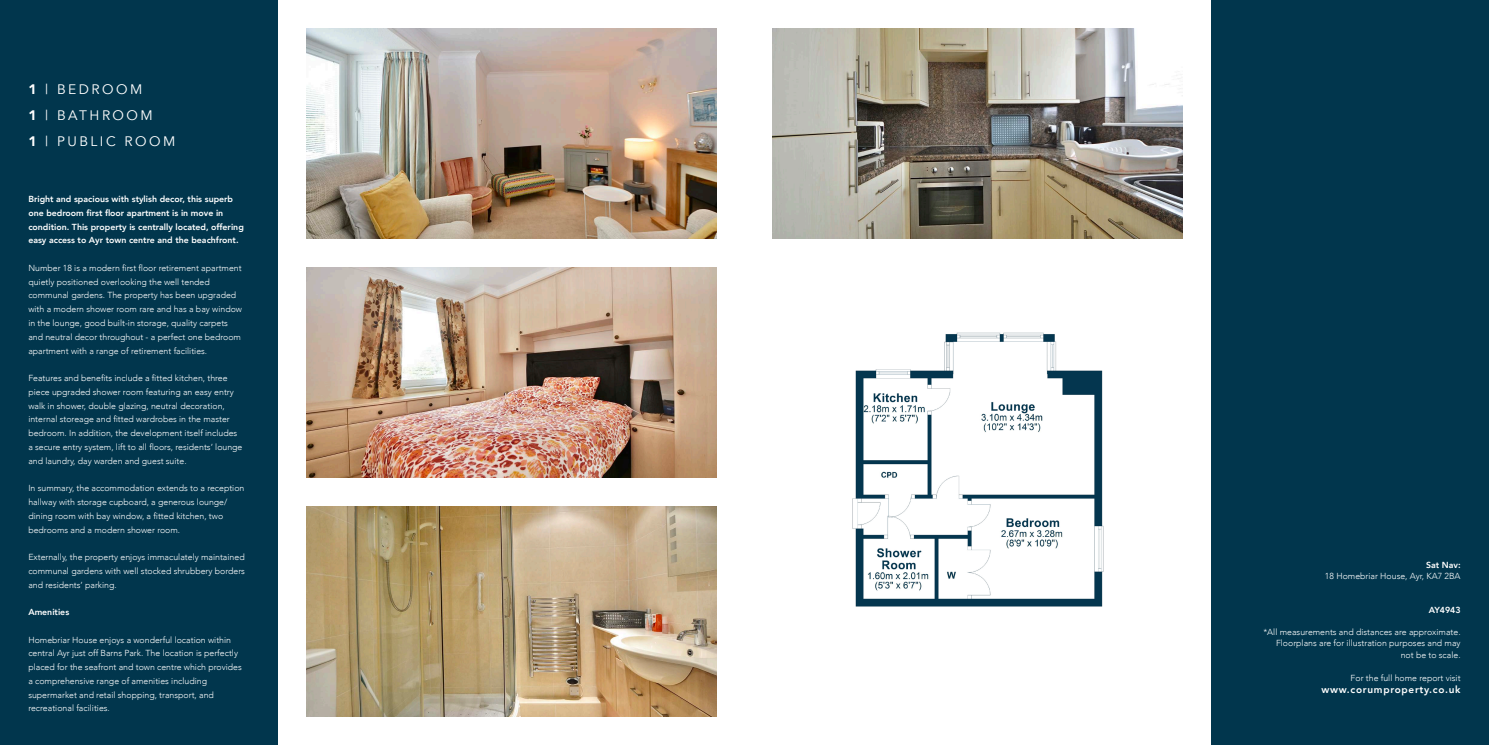
<style>
.page{position:relative;width:1489px;height:745px;background:#fff}
.page>*{position:absolute;margin:0;border:0;box-sizing:border-box;transform-origin:0 0}
.t1{font:13.75px "Avenir";letter-spacing:.18em;color:#fff}
.t2{font:800 10px "Avenir";letter-spacing:.07em;color:#fff}
.t3{font:300 8.75px/13.8px "Avenir";color:#fff}
.t4{font:800 8.75px/13.8px "Avenir";color:#fff}
.s1{font-weight:900}
</style>
<div class="page">
<div style="left:0;top:0;width:278px;height:744px;background:#01364d"></div>
<div style="left:1211px;top:0;width:277px;height:744px;background:#01364d"></div>
<img style="left:306px;top:28px;width:410px;height:211px">
<img style="left:306px;top:267px;width:410px;height:210px">
<img style="left:306px;top:506px;width:410px;height:210px">
<img style="left:772px;top:28px;width:410px;height:211px">
<img style="left:852px;top:332px;width:252px;height:275px">
<p class="t1" style="left:28px;top:81px;width:115px"><span class="s1">1</span> | BEDROOM</p>
<p class="t1" style="left:28px;top:107px;width:126px"><span class="s1">1</span> | BATHROOM</p>
<p class="t1" style="left:28px;top:133px;width:148px"><span class="s1">1</span> | PUBLIC ROOM</p>
<p class="t4" style="left:28px;top:192px;width:217px">Bright and spacious with stylish decor, this superb one bedroom first floor apartment is in move in condition. This property is centrally located, offering easy access to Ayr town centre and the beachfront.</p>
<p class="t3" style="left:28px;top:261px;width:215px">Number 18 is a modern first floor retirement apartment quietly positioned overlooking the well tended communal gardens. The property has been upgraded with a modern shower room rare and has a bay window in the lounge, good built-in storage, quality carpets and neutral decor throughout - a perfect one bedroom apartment with a range of retirement facilities.</p>
<p class="t3" style="left:28px;top:371px;width:216px">Features and benefits include a fitted kitchen, three piece upgraded shower room featuring an easy entry walk in shower, double glazing, neutral decoration, internal storeage and fitted wardrobes in the master bedroom. In addition, the development itself includes a secure entry system, lift to all floors, residents’ lounge and laundry, day warden and guest suite.</p>
<p class="t3" style="left:28px;top:481px;width:217px">In summary, the accommodation extends to a reception hallway with storage cupboard, a generous lounge/ dining room with bay window, a fitted kitchen, two bedrooms and a modern shower room.</p>
<p class="t3" style="left:28px;top:549px;width:218px;text-align:justify">Externally, the property enjoys immaculately maintained communal gardens with well stocked shrubbery borders and residents’ parking.</p>
<p class="t4" style="left:28px;top:604px;width:42px">Amenities</p>
<p class="t3" style="left:28px;top:632px;width:215px">Homebriar House enjoys a wonderful location within central Ayr just off Barns Park. The location is perfectly placed for the seafront and town centre which provides a comprehensive range of amenities including supermarket and retail shopping, transport, and recreational facilities.</p>
<p class="t4" style="left:1425px;top:557px;width:36px">Sat Nav:</p>
<p class="t3" style="left:1324px;top:568px;width:137px">18 Homebriar House, Ayr, KA7 2BA</p>
<p class="t4" style="left:1428px;top:602px;width:33px">AY4943</p>
<p class="t3" style="left:1263px;top:626px;width:199px;line-height:11.2px;text-align:right">*All measurements and distances are approximate.<br>Floorplans are for illustration purposes and may</p>
<p class="t3" style="left:1400px;top:647px;width:61px">not be to scale.</p>
<p class="t3" style="left:1350px;top:670px;width:111px">For the full home report visit</p>
<p class="t2" style="left:1321px;top:681px;width:140px">www.corumproperty.co.uk</p>
</div>
